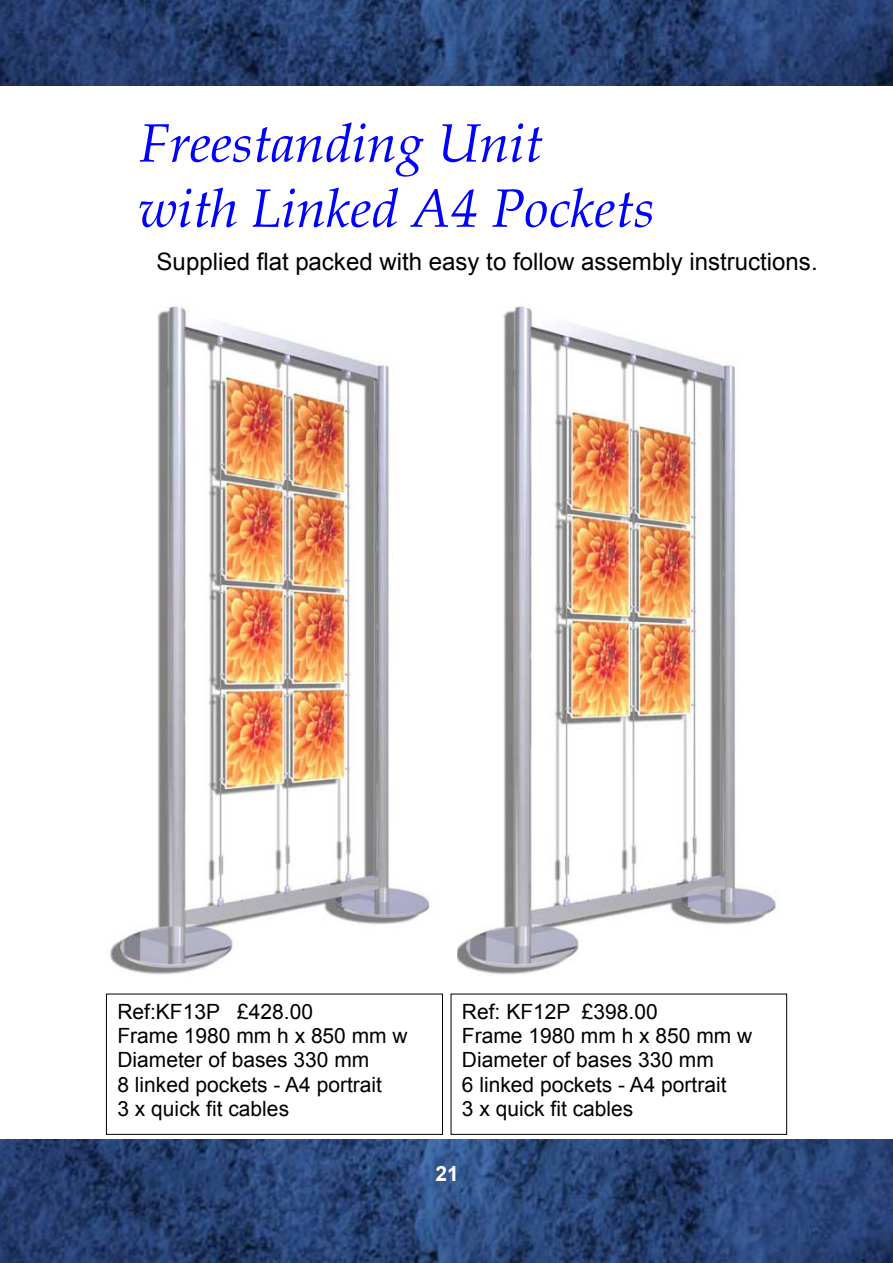
<style>
.page{position:relative;width:893px;height:1263px;background:#fff}
.page>*{position:absolute;margin:0;border:0;box-sizing:border-box;transform-origin:0 0}
.t1{font:italic 54px/65.1px "Book Antiqua";color:#00f}
.t2{font:24px "Arial";color:#000}
.t3{font:21px/24.2px "Arial";color:#000}
.t4{font:700 21px "Arial";color:#fff}
</style>
<div class="page">
<img style="left:0;top:1139px;width:892px;height:124px">
<img style="left:0;top:0;width:892px;height:85px">
<div style="left:106px;top:994px;width:336px;height:141px;border:1px solid #000"></div>
<div style="left:451px;top:994px;width:335px;height:141px;border:1px solid #000"></div>
<img style="left:110px;top:304px;width:320px;height:671px">
<img style="left:458px;top:304px;width:318px;height:671px">
<h1 class="t1" style="left:139px;top:109px;width:517px">Freestanding Unit with Linked A4 Pockets</h1>
<p class="t2" style="left:157px;top:246px;width:662px">Supplied flat packed with easy to follow assembly instructions.</p>
<p class="t3" style="left:117px;top:1000px;width:292px">Ref:KF13P £428.00<br>Frame 1980 mm h x 850 mm w<br>Diameter of bases 330 mm<br>8 linked pockets - A4 portrait<br>3 x quick fit cables</p>
<p class="t3" style="left:462px;top:1000px;width:292px">Ref: KF12P £398.00<br>Frame 1980 mm h x 850 mm w<br>Diameter of bases 330 mm<br>6 linked pockets - A4 portrait<br>3 x quick fit cables</p>
<p class="t4" style="left:435px;top:1159px;width:25px">21</p>
</div>
